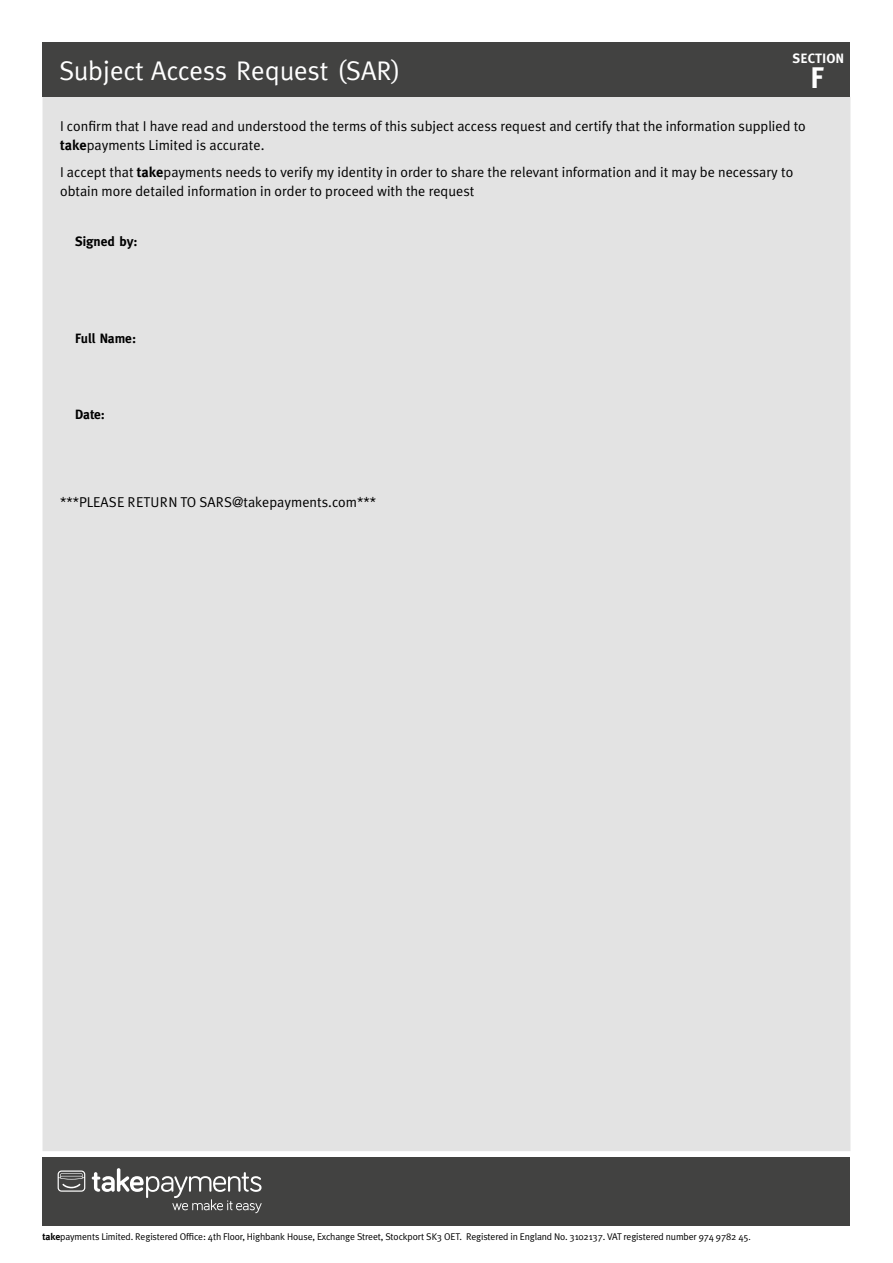
<style>
.page{position:relative;width:893px;height:1263px;background:#fff}
.page>*{position:absolute;margin:0;border:0;box-sizing:border-box;transform-origin:0 0}
.t1{font:700 29.85px "Meta Plus";color:#fff}
.t2{font:27px "Meta";color:#fff}
.t3{font:14.25px/18.8px "Meta Plus Normal";color:#000}
.t4{font:700 13.5px "Meta";color:#000}
.t5{font:700 13.5px "Meta Plus";color:#fff}
.t6{font:9.75px "Meta Plus Normal";letter-spacing:-.015em;color:#000}
.s1{font-family:"Meta Plus";font-weight:700}
.s2{font-size:8.7px}
</style>
<div class="page">
<div style="left:43px;top:97px;width:807px;height:1054px;background:#e3e3e3"></div>
<div style="left:43px;top:43px;width:807px;height:54px;background:#424241"></div>
<div style="left:43px;top:1158px;width:807px;height:68px;background:#424241"></div>
<svg style="left:92px;top:1168px;width:170px;height:45px"></svg>
<svg style="left:58px;top:1170px;width:27px;height:22px"></svg>
<h2 class="t2" style="left:60px;top:55px;width:342px">Subject Access Request (SAR)</h2>
<p class="t5" style="left:793px;top:50px;width:53px">SECTION</p>
<h1 class="t1" style="left:810px;top:61px;width:16px">F</h1>
<p class="t3" style="left:60px;top:116px;width:747px">I confirm that I have read and understood the terms of this subject access request and certify that the information supplied to <span class="s1">take</span>payments Limited is accurate.</p>
<p class="t3" style="left:60px;top:162px;width:735px">I accept that <span class="s1">take</span>payments needs to verify my identity in order to share the relevant information and it may be necessary to obtain more detailed information in order to proceed with the request</p>
<p class="t4" style="left:75px;top:233px;width:64px">Signed by:</p>
<p class="t4" style="left:75px;top:330px;width:62px">Full Name:</p>
<p class="t4" style="left:75px;top:407px;width:31px">Date:</p>
<p class="t3" style="left:60px;top:493px;width:318px">***PLEASE RETURN TO SARS@takepayments.com***</p>
<p class="t6" style="left:43px;top:1231px;width:710px"><span class="s1">take</span>payments Limited. Registered Office: 4th Floor, Highbank House, Exchange Street, Stockport SK3 OET. Registered in England No. 3102137. VAT registered number 974 9782 45<span class="s2">.</span></p>
</div>
